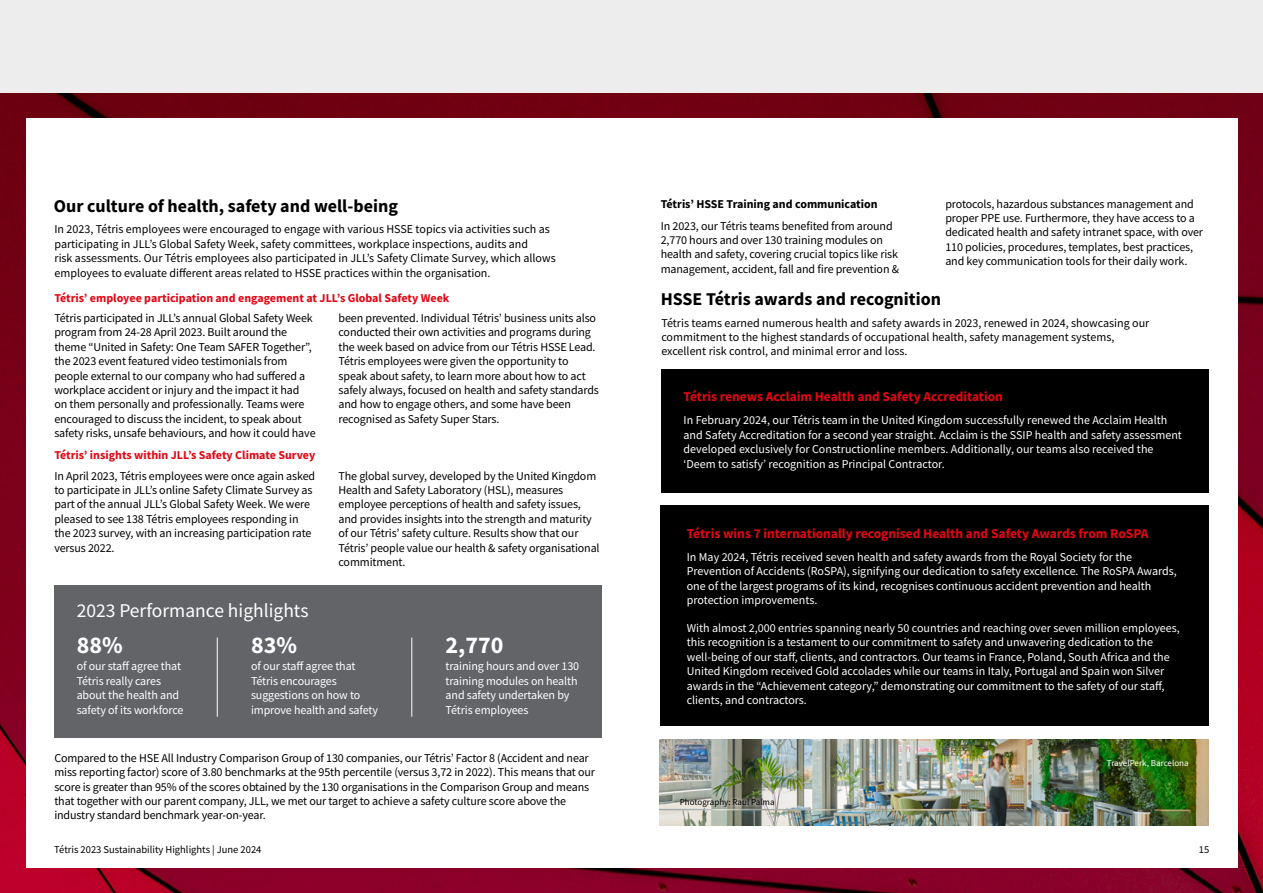
<style>
.page{position:relative;width:1263px;height:893px;background:#fff}
.page>*{position:absolute;margin:0;border:0;box-sizing:border-box;transform-origin:0 0}
.t1{font:700 24px "Source Sans Pro";color:#fff}
.t2{font:19.5px "Source Sans Pro";color:#fff}
.t3{font:700 18px "Source Sans Pro";color:#000}
.t4{font:700 13.5px "Source Sans Pro";color:#e30613}
.t5{font:12px/14.4px "Source Sans Pro";letter-spacing:-.01em;color:#000}
.t6{font:12px/14.4px "Source Sans Pro";color:#fff}
.t7{font:700 12px "Source Sans Pro";color:#e30613}
.t8{font:700 12px "Source Sans Pro";color:#000}
.t9{font:10.5px "Source Sans Pro";color:#000}
.t10{font:9px "Source Sans Pro";color:#000}
.t11{font:9px "Source Sans Pro";color:#fff}
</style>
<div class="page">
<img style="left:0;top:92px;width:1263px;height:801px">
<div style="left:26px;top:118px;width:1211px;height:749px;background:#fff"></div>
<div style="left:661px;top:369px;width:548px;height:124px;background:#000"></div>
<div style="left:660px;top:506px;width:549px;height:220px;background:#000"></div>
<div style="left:54px;top:585px;width:548px;height:152px;background:#626468"></div>
<hr style="left:217px;top:638px;width:1px;height:79px;background:#fff">
<hr style="left:412px;top:638px;width:1px;height:79px;background:#fff">
<img style="left:660px;top:739px;width:549px;height:86px">
<svg style="left:728px;top:795px;width:16px;height:17px"></svg>
<svg style="left:738px;top:795px;width:16px;height:16px"></svg>
<svg style="left:747px;top:795px;width:17px;height:16px"></svg>
<div style="left:0;top:0;width:1263px;height:92px;background:#ededed"></div>
<h3 class="t3" style="left:54px;top:194px;width:346px">Our culture of health, safety and well-being</h3>
<p class="t8" style="left:661px;top:196px;width:218px">Tétris’ HSSE Training and communication</p>
<p class="t5" style="left:661px;top:218px;width:240px">In 2023, our Tétris teams benefited from around 2,770 hours and over 130 training modules on health and safety, covering crucial topics like risk management, accident, fall and fire prevention &amp;</p>
<p class="t5" style="left:55px;top:222px;width:503px">In 2023, Tétris employees were encouraged to engage with various HSSE topics via activities such as participating in JLL’s Global Safety Week, safety committees, workplace inspections, audits and<br>risk assessments. Our Tétris employees also participated in JLL’s Safety Climate Survey, which allows employees to evaluate different areas related to HSSE practices within the organisation.</p>
<p class="t5" style="left:945px;top:196px;width:259px">protocols, hazardous substances management and proper PPE use. Furthermore, they have access to a dedicated health and safety intranet space, with over 110 policies, procedures, templates, best practices, and key communication tools for their daily work.</p>
<p class="t7" style="left:54px;top:289px;width:397px">Tétris’ employee participation and engagement at JLL’s Global Safety Week</p>
<p class="t5" style="left:54px;top:311px;width:263px">Tétris participated in JLL’s annual Global Safety Week program from 24-28 April 2023. Built around the theme “United in Safety: One Team SAFER Together”, the 2023 event featured video testimonials from people external to our company who had suffered a workplace accident or injury and the impact it had<br>on them personally and professionally. Teams were encouraged to discuss the incident, to speak about safety risks, unsafe behaviours, and how it could have</p>
<p class="t5" style="left:339px;top:311px;width:262px">been prevented. Individual Tétris’ business units also conducted their own activities and programs during the week based on advice from our Tétris HSSE Lead.<br>Tétris employees were given the opportunity to speak about safety, to learn more about how to act safely always, focused on health and safety standards and how to engage others, and some have been recognised as Safety Super Stars.</p>
<p class="t7" style="left:54px;top:447px;width:262px">Tétris’ insights within JLL’s Safety Climate Survey</p>
<p class="t5" style="left:54px;top:468px;width:262px">In April 2023, Tétris employees were once again asked to participate in JLL’s online Safety Climate Survey as part of the annual JLL’s Global Safety Week. We were pleased to see 138 Tétris employees responding in the 2023 survey, with an increasing participation rate versus 2022.</p>
<p class="t5" style="left:339px;top:468px;width:263px">The global survey, developed by the United Kingdom Health and Safety Laboratory (HSL), measures employee perceptions of health and safety issues, and provides insights into the strength and maturity of our Tétris’ safety culture. Results show that our Tétris’ people value our health &amp; safety organisational commitment.</p>
<h2 class="t2" style="left:77px;top:598px;width:233px">2023 Performance highlights</h2>
<p class="t6" style="left:77px;top:659px;width:108px">of our staff agree that<br>Tétris really cares about the health and safety of its workforce</p>
<h1 class="t1" style="left:77px;top:629px;width:47px">88%</h1>
<h1 class="t1" style="left:251px;top:629px;width:47px">83%</h1>
<p class="t6" style="left:251px;top:659px;width:128px">of our staff agree that<br>Tétris encourages suggestions on how to improve health and safety</p>
<h1 class="t1" style="left:446px;top:629px;width:59px">2,770</h1>
<p class="t6" style="left:446px;top:659px;width:135px">training hours and over 130 training modules on health and safety undertaken by<br>Tétris employees</p>
<p class="t5" style="left:54px;top:751px;width:542px">Compared to the HSE All Industry Comparison Group of 130 companies, our Tétris’ Factor 8 (Accident and near miss reporting factor) score of 3.80 benchmarks at the 95th percentile (versus 3,72 in 2022). This means that our score is greater than 95% of the scores obtained by the 130 organisations in the Comparison Group and means that together with our parent company, JLL, we met our target to achieve a safety culture score above the industry standard benchmark year-on-year.</p>
<h3 class="t3" style="left:661px;top:287px;width:282px">HSSE Tétris awards and recognition</h3>
<p class="t5" style="left:661px;top:315px;width:490px">Tétris teams earned numerous health and safety awards in 2023, renewed in 2024, showcasing our commitment to the highest standards of occupational health, safety management systems, excellent risk control, and minimal error and loss.</p>
<p class="t4" style="left:684px;top:388px;width:321px">Tétris renews Acclaim Health and Safety Accreditation</p>
<p class="t6" style="left:684px;top:413px;width:500px">In February 2024, our Tétris team in the United Kingdom successfully renewed the Acclaim Health and Safety Accreditation for a second year straight. Acclaim is the SSIP health and safety assessment developed exclusively for Constructionline members. Additionally, our teams also received the ‘Deem to satisfy’ recognition as Principal Contractor.</p>
<p class="t4" style="left:687px;top:524px;width:463px">Tétris wins 7 internationally recognised Health and Safety Awards from RoSPA</p>
<p class="t6" style="left:687px;top:550px;width:491px">In May 2024, Tétris received seven health and safety awards from the Royal Society for the Prevention of Accidents (RoSPA), signifying our dedication to safety excellence. The RoSPA Awards, one of the largest programs of its kind, recognises continuous accident prevention and health protection improvements.</p>
<p class="t6" style="left:687px;top:621px;width:495px">With almost 2,000 entries spanning nearly 50 countries and reaching over seven million employees, this recognition is a testament to our commitment to safety and unwavering dedication to the well-being of our staff, clients, and contractors. Our teams in France, Poland, South Africa and the United Kingdom received Gold accolades while our teams in Italy, Portugal and Spain won Silver awards in the “Achievement category,” demonstrating our commitment to the safety of our staff, clients, and contractors.</p>
<p class="t10" style="left:680px;top:796px;width:96px">Photography: Raul Palma</p>
<p class="t11" style="left:1107px;top:758px;width:83px">TravelPerk, Barcelona</p>
<p class="t9" style="left:54px;top:842px;width:209px">Tétris 2023 Sustainability Highlights | June 2024</p>
<p class="t9" style="left:1199px;top:842px;width:12px">15</p>
</div>
